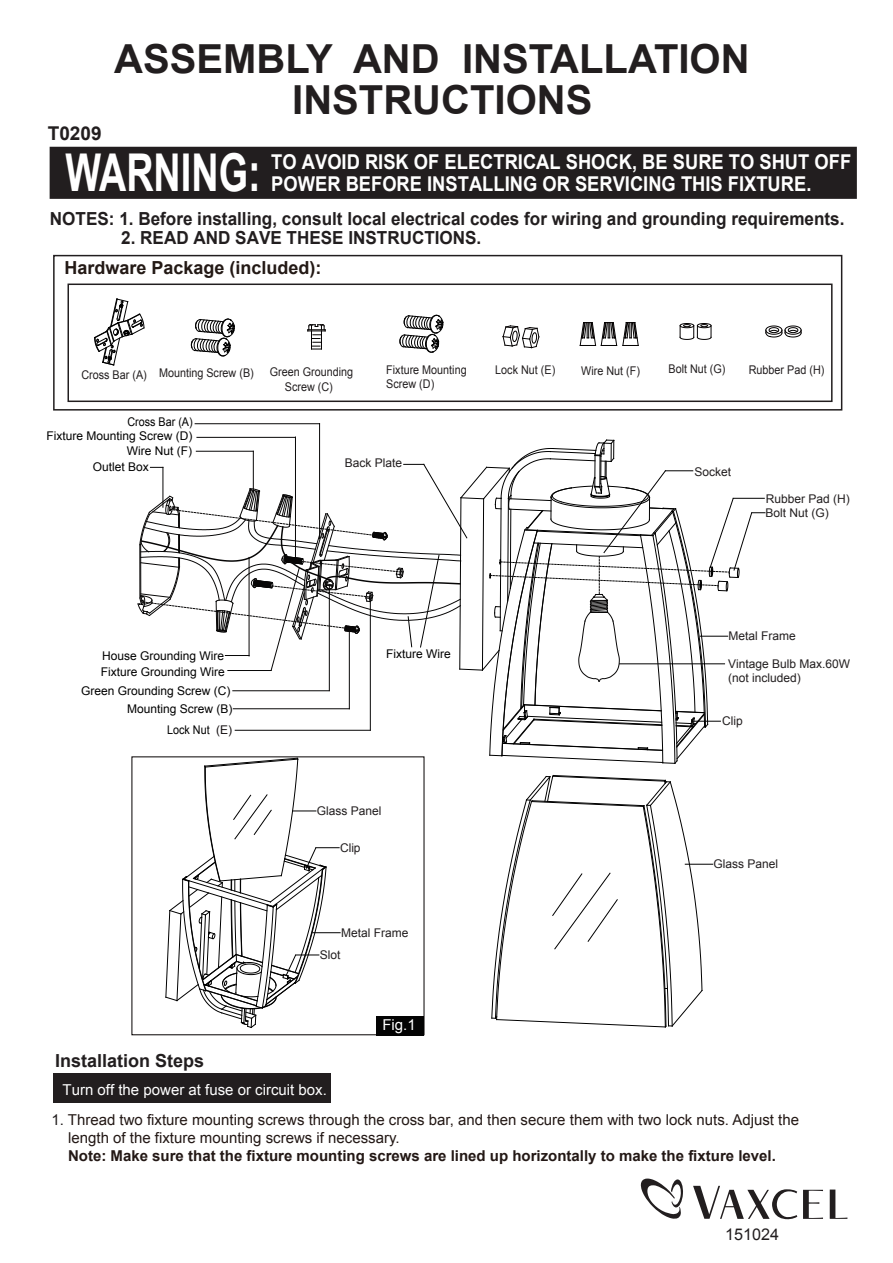
<style>
.page{position:relative;width:893px;height:1263px;background:#fff}
.page>*{position:absolute;margin:0;border:0;box-sizing:border-box;transform-origin:0 0}
.t1{font:700 52.2px "Arial";color:#fff;scale:.72 1}
.t2{font:700 40.05px/41.1px "Arial";color:#221e1f;text-align:center}
.t3{font:700 20.4px/22px "Arial";color:#fff;scale:.9 1}
.t4{font:700 19.05px "Arial";color:#221e1f}
.t5{font:700 18px "Arial";color:#221e1f;scale:.95 1}
.t6{font:700 18px "Arial";color:#231915}
.t7{font:700 18px "Arial";color:#221e1f}
.t8{font:16.2px "Arial";color:#221e1f}
.t9{font:15px/18px "Arial";color:#231815}
.t10{font:700 15px "Arial";color:#231815}
.t11{font:15px "Arial";color:#fff}
.t12{font:12px/21.6px "Arial";color:#000;text-align:right}
.t13{font:12px/13.6px "Arial";color:#221e1f}
.t14{font:12px/14.4px "Arial";color:#221e1f;scale:.9 1}
.t15{font:12px "Arial";color:#000;scale:.9 1}
.s1{color:#151011}
.s2{color:#221e1f}
</style>
<div class="page">
<svg style="left:680px;top:323px;width:32px;height:17px"></svg>
<svg style="left:765px;top:326px;width:37px;height:11px"></svg>
<div style="left:53px;top:255px;width:789px;height:156px;border:2px solid #221e1f"></div>
<div style="left:50px;top:147px;width:807px;height:52px;background:#221e1f"></div>
<svg style="left:830px;top:1189px;width:17px;height:30px"></svg>
<svg style="left:693px;top:1186px;width:104px;height:33px"></svg>
<svg style="left:803px;top:1190px;width:20px;height:29px"></svg>
<svg style="left:641px;top:1178px;width:42px;height:41px"></svg>
<div style="left:53px;top:1073px;width:278px;height:29px;background:#221e1f"></div>
<div style="left:68px;top:284px;width:764px;height:118px;border:2px solid #221e1f"></div>
<svg style="left:94px;top:299px;width:50px;height:67px"></svg>
<div style="left:377px;top:1016px;width:47px;height:19px;background:#030303"></div>
<hr style="left:295px;top:437px;width:1px;height:123px;background:#070606">
<hr style="left:197px;top:437px;width:98px;height:1px;background:#070606">
<hr style="left:319px;top:424px;width:1px;height:115px;background:#070606">
<hr style="left:195px;top:423px;width:125px;height:1px;background:#070606">
<svg style="left:580px;top:322px;width:59px;height:24px"></svg>
<svg style="left:191px;top:319px;width:44px;height:37px"></svg>
<svg style="left:308px;top:324px;width:18px;height:26px"></svg>
<svg style="left:502px;top:325px;width:37px;height:23px"></svg>
<svg style="left:138px;top:439px;width:627px;height:589px"></svg>
<svg style="left:399px;top:315px;width:45px;height:38px"></svg>
<h3 class="t4" style="left:48px;top:120px;width:55px">T0209</h3>
<h2 class="t2" style="left:114px;top:40px;width:637px">ASSEMBLY AND INSTALLATION<br>INSTRUCTIONS</h2>
<h1 class="t1" style="left:65px;top:138px;width:273px">WARNING:</h1>
<h3 class="t3" style="left:271px;top:151px;width:646px">TO AVOID RISK OF ELECTRICAL SHOCK, BE SURE TO SHUT OFF<br>POWER BEFORE INSTALLING OR SERVICING THIS FIXTURE.</h3>
<h3 class="t5" style="left:50px;top:206px;width:838px">NOTES: 1. Before installing, consult local electrical codes for wiring and grounding requirements.</h3>
<h3 class="t5" style="left:121px;top:226px;width:381px">2. READ AND SAVE THESE INSTRUCTIONS.</h3>
<h3 class="t6" style="left:65px;top:255px;width:259px">Hardware Package (included):</h3>
<p class="t14" style="left:81px;top:367px;width:74px">Cross Bar (A)</p>
<p class="t14" style="left:159px;top:366px;width:107px">Mounting Screw (B)</p>
<p class="t14" style="left:270px;top:365px;width:94px">Green Grounding</p>
<p class="t14" style="left:495px;top:363px;width:68px">Lock Nut (E)</p>
<p class="t14" style="left:581px;top:363px;width:67px">Wire Nut (F)</p>
<p class="t14" style="left:669px;top:362px;width:65px">Bolt Nut (G)</p>
<p class="t14" style="left:285px;top:380px;width:55px">Screw (C)</p>
<p class="t14" style="left:386px;top:362px;width:91px">Fixture Mounting<br>Screw (D)</p>
<p class="t15" style="left:127px;top:414px;width:74px">Cross Bar (A)</p>
<p class="t12" style="left:46px;top:425px;width:148px">Fixture Mounting Screw (D)</p>
<p class="t12" style="left:127px;top:440px;width:67px">Wire Nut (F)</p>
<p class="t12" style="left:93px;top:456px;width:58px">Outlet Box</p>
<p class="t13" style="left:345px;top:456px;width:59px">Back Plate</p>
<p class="t13" style="left:694px;top:465px;width:38px">Socket</p>
<p class="t14" style="left:749px;top:362px;width:86px">Rubber Pad (H)</p>
<p class="t13" style="left:765px;top:492px;width:86px">Rubber Pad (H)<br>Bolt Nut (G)</p>
<p class="t12" style="left:101px;top:647px;width:126px;line-height:16.2px;text-align:left">House Grounding Wire<br>Fixture Grounding Wire</p>
<p class="t12" style="left:386px;top:643px;width:66px">Fixture Wire</p>
<p class="t12" style="left:81px;top:680px;width:151px">Green Grounding Screw (C)</p>
<p class="t12" style="left:127px;top:698px;width:107px">Mounting Screw (B)<br>Lock Nut <span class="s1">(E)</span></p>
<h3 class="t7" style="left:55px;top:1048px;width:151px">Installation Steps</h3>
<p class="t13" style="left:317px;top:804px;width:66px">Glass Panel</p>
<p class="t13" style="left:340px;top:841px;width:22px">Clip</p>
<p class="t13" style="left:341px;top:926px;width:69px">Metal Frame</p>
<p class="t13" style="left:320px;top:948px;width:22px">Slot</p>
<p class="t11" style="left:382px;top:1015px;width:35px">Fig.1</p>
<p class="t11" style="left:63px;top:1080px;width:266px">Turn off the power at fuse or circuit box.</p>
<p class="t13" style="left:728px;top:629px;width:69px">Metal Frame</p>
<p class="t13" style="left:728px;top:656px;width:123px;line-height:14.4px">Vintage Bulb Max.60W (not included)</p>
<p class="t13" style="left:722px;top:714px;width:22px">Clip</p>
<p class="t13" style="left:713px;top:857px;width:66px">Glass Panel</p>
<p class="t9" style="left:68px;top:1110px;width:732px;text-indent:-17px"><span class="s2">1.</span> Thread two fixture mounting screws through the cross bar, and then secure them with two lock nuts. Adjust the length of the fixture mounting screws if necessary.</p>
<p class="t10" style="left:68px;top:1145px;width:709px">Note: Make sure that the fixture mounting screws are lined up horizontally to make the fixture level.</p>
<h3 class="t8" style="left:725px;top:1224px;width:55px">151024</h3>
</div>
